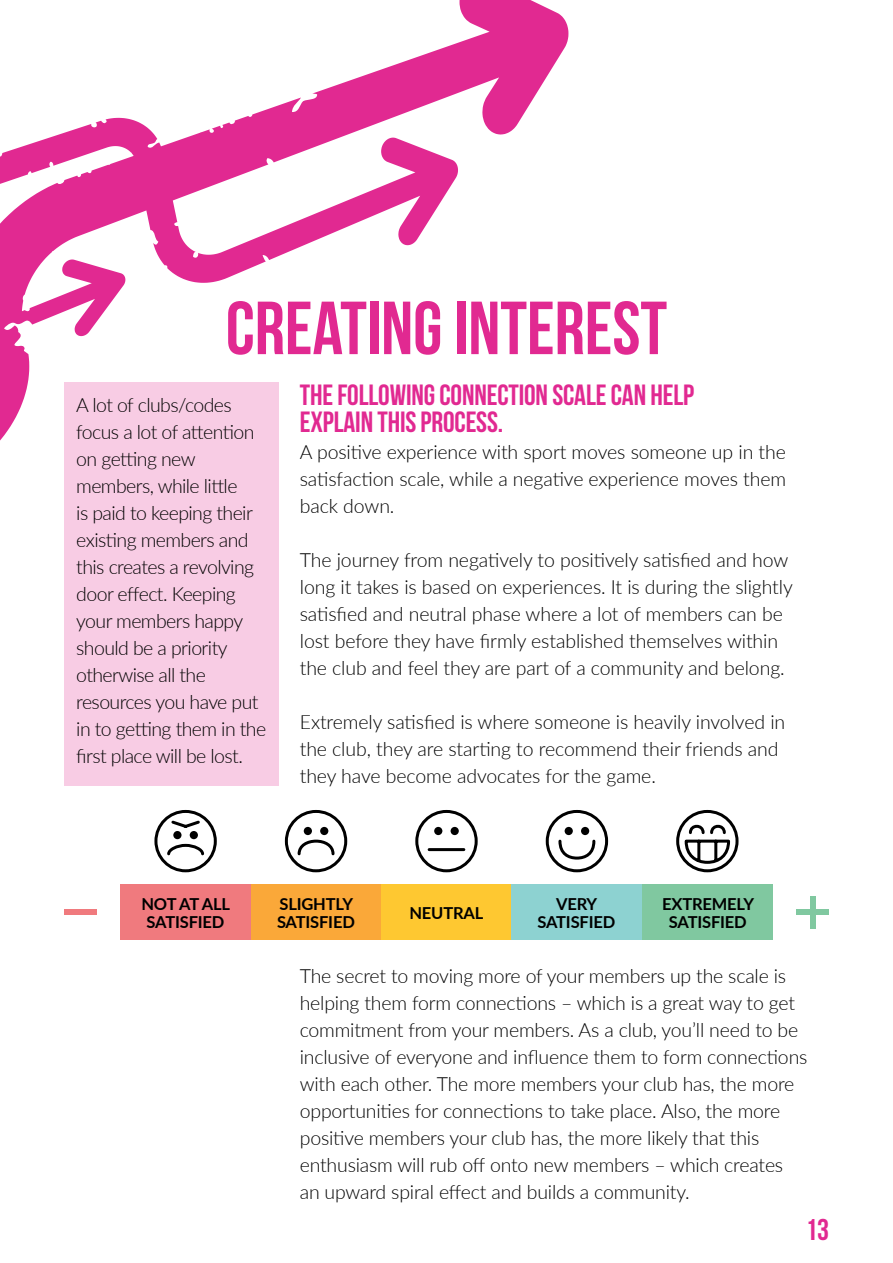
<style>
.page{position:relative;width:893px;height:1263px;background:#fff}
.page>*{position:absolute;margin:0;border:0;box-sizing:border-box;transform-origin:0 0}
.t1{font:75px "Bebas Neue";color:#e12991}
.t2{font:30px "Bebas Neue";color:#e12991}
.t3{font:29.25px/27px "Bebas Neue";letter-spacing:-.005em;color:#e12991}
.t4{font:300 19.5px/27px "Lato";letter-spacing:-.01em;color:#000}
.t5{font:300 19.5px/27px "Lato";letter-spacing:-.03em;color:#000}
.t6{font:700 16.5px/18px "Lato";letter-spacing:-.01em;color:#000;text-align:center}
</style>
<div class="page">
<div style="left:64px;top:382px;width:215px;height:404px;background:#f8cce4"></div>
<svg style="left:0;top:0;width:568px;height:441px"></svg>
<svg style="left:10px;top:354px;width:12px;height:20px"></svg>
<svg style="left:10px;top:290px;width:3px;height:4px"></svg>
<svg style="left:243px;top:266px;width:5px;height:6px"></svg>
<svg style="left:241px;top:256px;width:3px;height:4px"></svg>
<svg style="left:0;top:119px;width:139px;height:156px"></svg>
<svg style="left:175px;top:263px;width:9px;height:5px"></svg>
<svg style="left:155px;top:225px;width:31px;height:31px"></svg>
<svg style="left:145px;top:133px;width:74px;height:61px;background:#e4409d"></svg>
<svg style="left:227px;top:144px;width:8px;height:6px"></svg>
<svg style="left:233px;top:129px;width:4px;height:4px"></svg>
<svg style="left:262px;top:110px;width:22px;height:31px"></svg>
<svg style="left:315px;top:130px;width:8px;height:12px"></svg>
<svg style="left:308px;top:109px;width:21px;height:14px"></svg>
<div style="left:120px;top:884px;width:131px;height:56px;background:#f07a7e"></div>
<div style="left:251px;top:884px;width:130px;height:56px;background:#faa839"></div>
<div style="left:381px;top:884px;width:131px;height:56px;background:#fec831"></div>
<div style="left:512px;top:884px;width:130px;height:56px;background:#8dd2d1"></div>
<div style="left:642px;top:884px;width:131px;height:56px;background:#80c8a0"></div>
<div style="left:64px;top:909px;width:33px;height:6px;background:#f07a7e"></div>
<div style="left:796px;top:909px;width:33px;height:6px;background:#80c8a0"></div>
<div style="left:810px;top:896px;width:5px;height:32px;background:#80c8a0"></div>
<svg style="left:154px;top:809px;width:63px;height:64px"></svg>
<div style="left:173px;top:831px;width:9px;height:8px;background:#000;border-radius:50%"></div>
<div style="left:190px;top:831px;width:8px;height:8px;background:#000;border-radius:50%"></div>
<svg style="left:284px;top:810px;width:64px;height:63px"></svg>
<div style="left:304px;top:827px;width:8px;height:8px;background:#000;border-radius:50%"></div>
<div style="left:320px;top:827px;width:8px;height:8px;background:#000;border-radius:50%"></div>
<div style="left:415px;top:810px;width:63px;height:62px;border:3px solid #000;border-radius:50%"></div>
<div style="left:434px;top:827px;width:8px;height:8px;background:#000;border-radius:50%"></div>
<div style="left:451px;top:827px;width:8px;height:8px;background:#000;border-radius:50%"></div>
<hr style="left:429px;top:848px;width:35px;height:3px;background:#000">
<svg style="left:545px;top:810px;width:64px;height:63px"></svg>
<div style="left:565px;top:827px;width:8px;height:8px;background:#000;border-radius:50%"></div>
<div style="left:581px;top:827px;width:8px;height:8px;background:#000;border-radius:50%"></div>
<svg style="left:676px;top:809px;width:63px;height:64px"></svg>
<h1 class="t1" style="left:226px;top:287px;width:443px">CREATING INTEREST</h1>
<p class="t5" style="left:76px;top:391px;width:191px">A lot of clubs/codes focus a lot of attention on getting new members, while little<br>is paid to keeping their existing members and this creates a revolving door effect. Keeping your members happy should be a priority otherwise all the resources you have put in to getting them in the first place will be lost.</p>
<h3 class="t3" style="left:300px;top:381px;width:396px">THE FOLLOWING CONNECTION SCALE CAN HELP<br>EXPLAIN THIS PROCESS.</h3>
<p class="t4" style="left:300px;top:438px;width:488px;text-align:justify">A positive experience with sport moves someone up in the satisfaction scale, while a negative experience moves them back down.</p>
<p class="t4" style="left:300px;top:546px;width:495px">The journey from negatively to positively satisfied and how long it takes is based on experiences. It is during the slightly satisfied and neutral phase where a lot of members can be lost before they have firmly established themselves within the club and feel they are part of a community and belong.</p>
<p class="t4" style="left:300px;top:708px;width:487px">Extremely satisfied is where someone is heavily involved in the club, they are starting to recommend their friends and they have become advocates for the game.</p>
<p class="t6" style="left:141px;top:894px;width:90px">NOT AT ALL<br>SATISFIED</p>
<p class="t6" style="left:277px;top:894px;width:79px;text-align:left">SLIGHTLY<br>SATISFIED</p>
<p class="t6" style="left:409px;top:903px;width:75px">NEUTRAL</p>
<p class="t6" style="left:537px;top:894px;width:79px">VERY<br>SATISFIED</p>
<p class="t6" style="left:662px;top:894px;width:93px">EXTREMELY<br>SATISFIED</p>
<p class="t4" style="left:300px;top:962px;width:509px">The secret to moving more of your members up the scale is helping them form connections – which is a great way to get commitment from your members. As a club, you’ll need to be inclusive of everyone and influence them to form connections with each other. The more members your club has, the more opportunities for connections to take place. Also, the more positive members your club has, the more likely that this enthusiasm will rub off onto new members – which creates an upward spiral effect and builds a community.</p>
<h2 class="t2" style="left:805px;top:1214px;width:25px">13</h2>
</div>
